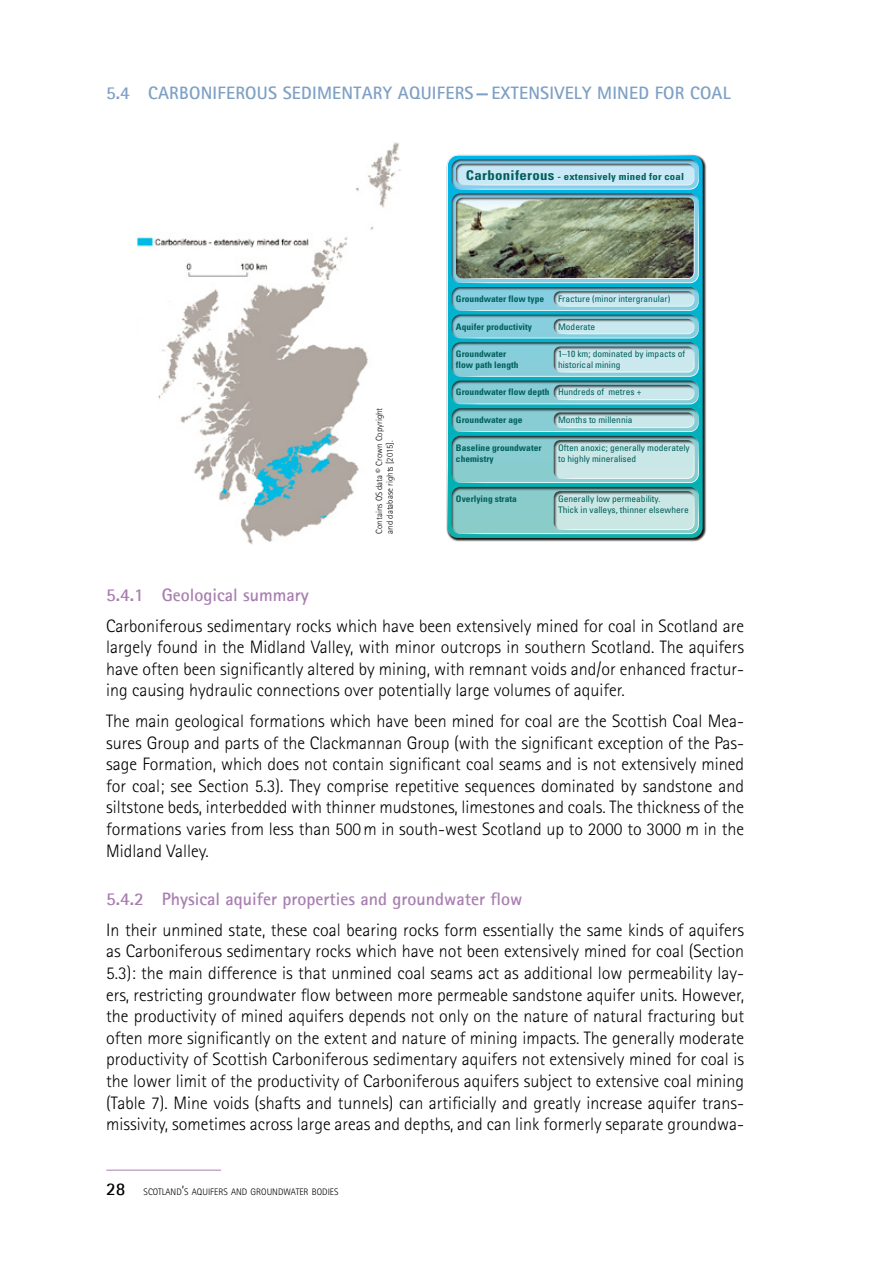
<style>
.page{position:relative;width:893px;height:1263px;background:#fff}
.page>*{position:absolute;margin:0;border:0;box-sizing:border-box;transform-origin:0 0}
.t1{font:300 18px/21.6px "Rotis Sans Serif";color:#000;text-align:justify}
.Heading_3{font:700 18px "Rotis Sans Serif";color:#a87eb1}
.Heading_2{font:700 18px "Rotis Sans Serif";letter-spacing:.015em;color:#7ea0c4}
.t2{font:700 condensed 9.75px "Univers";letter-spacing:.02em;color:#005f5b;scale:1.1 1}
.t3{font:300 9.45px "Rotis Sans Serif";color:#000}
.t4{font:condensed 9px/10.8px "Univers";color:#005f5b;scale:1.05 1}
.t5{font:700 condensed 9px/10.8px "Univers";color:#005f5b;scale:1.05 1}
.t6{font:300 9px/10.8px "Rotis Sans Serif";color:#000}
.s1{font-size:13.5px}
.s2{font-weight:700;font-size:18px}
</style>
<div class="page">
<hr style="left:106px;top:1170px;width:115px;height:1px;background:#a87eb1">
<img style="left:446px;top:154px;width:261px;height:387px">
<svg style="left:447px;top:155px;width:256px;height:383px;background:#1eb2c5"></svg>
<svg style="left:452px;top:159px;width:247px;height:375px;background:#89bcbd"></svg>
<img style="left:136px;top:142px;width:265px;height:402px">
<p class="Heading_2" style="left:106px;top:81px;width:626px">5.4 CARBONIFEROUS SEDIMENTARY AQUIFERS—EXTENSIVELY MINED FOR COAL</p>
<p class="t6" style="left:374px;top:534px;width:127px;rotate:-90deg">Contains OS data © Crown Copyright and database rights [2015].</p>
<p class="t2" style="left:466px;top:170px;width:200px"><span class="s1">Carboniferous</span> - extensively mined for coal</p>
<p class="t5" style="left:456px;top:293px;width:85px">Groundwater flow type</p>
<p class="t4" style="left:558px;top:293px;width:108px">Fracture (minor intergranular)</p>
<p class="t4" style="left:558px;top:321px;width:37px">Moderate</p>
<p class="t4" style="left:558px;top:348px;width:122px">1–10 km; dominated by impacts of historical mining</p>
<p class="t4" style="left:558px;top:387px;width:81px">Hundreds of metres +</p>
<p class="t4" style="left:558px;top:414px;width:72px">Months to millennia</p>
<p class="t4" style="left:558px;top:442px;width:127px">Often anoxic; generally moderately to highly mineralised</p>
<p class="t5" style="left:456px;top:321px;width:74px">Aquifer productivity</p>
<p class="t5" style="left:456px;top:348px;width:61px">Groundwater flow path length</p>
<p class="t5" style="left:456px;top:387px;width:91px">Groundwater flow depth</p>
<p class="t5" style="left:456px;top:414px;width:65px">Groundwater age</p>
<p class="t5" style="left:456px;top:442px;width:83px">Baseline groundwater chemistry</p>
<p class="t5" style="left:456px;top:493px;width:59px">Overlying strata</p>
<p class="t4" style="left:558px;top:493px;width:126px">Generally low permeability.<br>Thick in valleys, thinner elsewhere</p>
<p class="Heading_3" style="left:106px;top:583px;width:204px">5.4.1 Geological summary</p>
<p class="t1" style="left:106px;top:615px;width:639px">Carboniferous sedimentary rocks which have been extensively mined for coal in Scotland are largely found in the Midland Valley, with minor outcrops in southern Scotland. The aquifers have often been significantly altered by mining, with remnant voids and/or enhanced fractur&shy;ing causing hydraulic connections over potentially large volumes of aquifer.</p>
<p class="t1" style="left:106px;top:710px;width:639px">The main geological formations which have been mined for coal are the Scottish Coal Mea&shy;sures Group and parts of the Clackmannan Group (with the significant exception of the Pas&shy;sage Formation, which does not contain significant coal seams and is not extensively mined for coal; see Section 5.3). They comprise repetitive sequences dominated by sandstone and siltstone beds, interbedded with thinner mudstones, limestones and coals. The thickness of the formations varies from less than 500m in south-west Scotland up to 2000 to 3000 m in the Midland Valley.</p>
<p class="Heading_3" style="left:106px;top:888px;width:418px">5.4.2 Physical aquifer properties and groundwater flow</p>
<p class="t1" style="left:106px;top:919px;width:639px">In their unmined state, these coal bearing rocks form essentially the same kinds of aquifers as Carboniferous sedimentary rocks which have not been extensively mined for coal (Section 5.3): the main difference is that unmined coal seams act as additional low permeability lay&shy;ers, restricting groundwater flow between more permeable sandstone aquifer units. However, the productivity of mined aquifers depends not only on the nature of natural fracturing but often more significantly on the extent and nature of mining impacts. The generally moderate productivity of Scottish Carboniferous sedimentary aquifers not extensively mined for coal is the lower limit of the productivity of Carboniferous aquifers subject to extensive coal mining (Table 7). Mine voids (shafts and tunnels) can artificially and greatly increase aquifer trans&shy;missivity, sometimes across large areas and depths, and can link formerly separate groundwa-</p>
<p class="t3" style="left:106px;top:1186px;width:234px"><span class="s2">28</span> SCOTLAND<span class="s1">’</span>S AQUIFERS AND GROUNDWATER BODIES</p>
</div>
